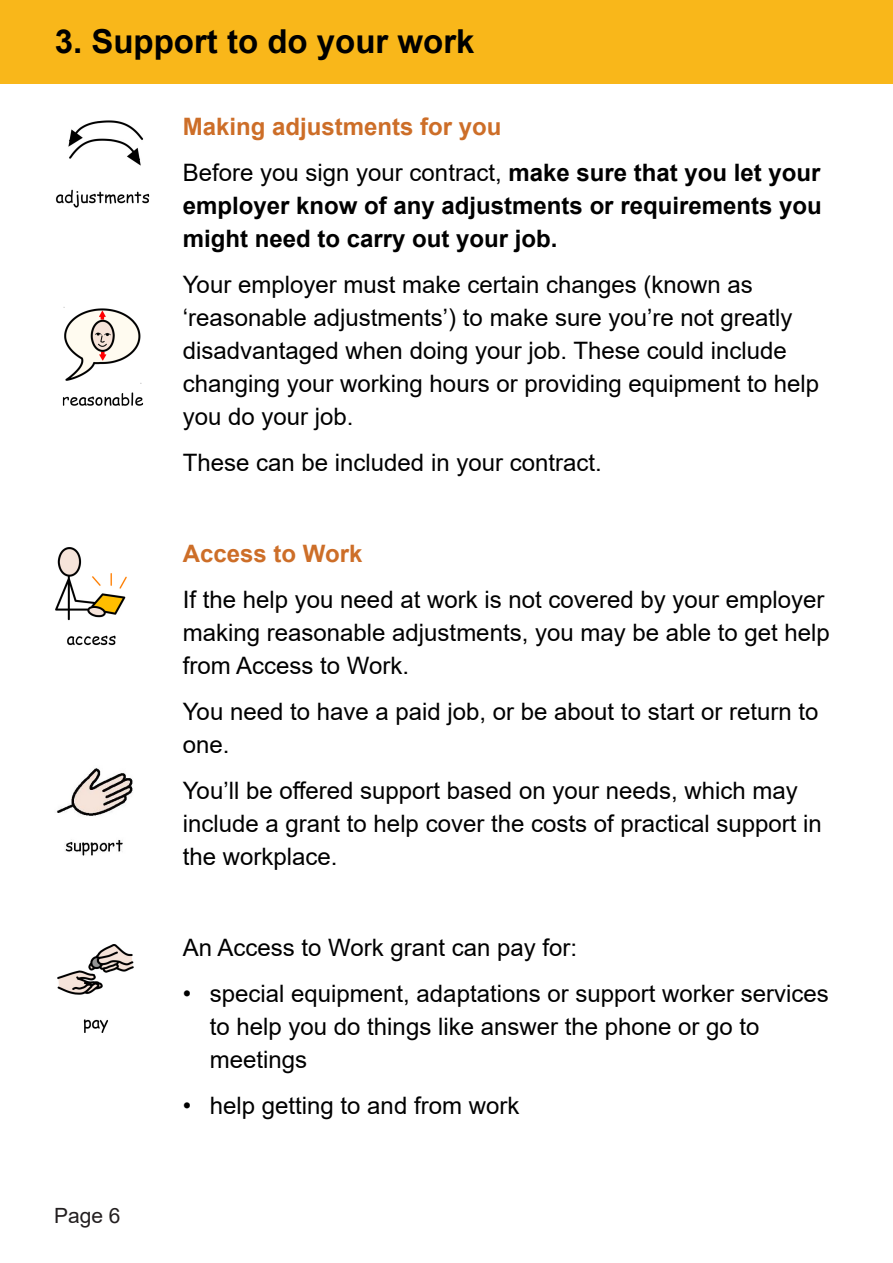
<style>
.page{position:relative;width:893px;height:1263px;background:#fff}
.page>*{position:absolute;margin:0;border:0;box-sizing:border-box;transform-origin:0 0}
.Heading{font:700 33px "Arial";color:#000}
.heading_2{font:24px/33px "Arial";color:#000}
.t1{font:700 24px/33px "Arial";color:#000;text-align:justify}
.heading_2-2{font:700 24px "Arial";color:#cd6e28}
.t2{font:21px "Arial";color:#231f20}
.s1{font-weight:400}
</style>
<div class="page">
<div style="left:0;top:0;width:893px;height:84px;background:#f9b71a"></div>
<img style="left:55px;top:120px;width:95px;height:88px">
<img style="left:55px;top:547px;width:72px;height:99px">
<img style="left:57px;top:768px;width:76px;height:88px">
<img style="left:57px;top:944px;width:76px;height:88px">
<img style="left:62px;top:307px;width:82px;height:99px">
<p class="Heading" style="left:55px;top:19px;width:421px">3. Support to do your work</p>
<p class="heading_2-2" style="left:183px;top:110px;width:320px">Making adjustments for you</p>
<p class="t1" style="left:183px;top:157px;width:640px"><span class="s1">Before you sign your contract,</span> make sure that you let your employer know of any adjustments or requirements you might need to carry out your job.</p>
<p class="heading_2" style="left:183px;top:268px;width:638px">Your employer must make certain changes (known as ‘reasonable adjustments’) to make sure you’re not greatly disadvantaged when doing your job. These could include changing your working hours or providing equipment to help you do your job.</p>
<p class="heading_2" style="left:183px;top:446px;width:420px">These can be included in your contract.</p>
<p class="heading_2-2" style="left:183px;top:537px;width:181px">Access to Work</p>
<p class="heading_2" style="left:183px;top:583px;width:648px">If the help you need at work is not covered by your employer making reasonable adjustments, you may be able to get help from Access to Work.</p>
<p class="heading_2" style="left:183px;top:695px;width:637px">You need to have a paid job, or be about to start or return to one.</p>
<p class="heading_2" style="left:183px;top:773px;width:640px">You’ll be offered support based on your needs, which may include a grant to help cover the costs of practical support in the workplace.</p>
<p class="t2" style="left:54px;top:1201px;width:68px">Page 6</p>
<p class="heading_2" style="left:183px;top:931px;width:396px">An Access to Work grant can pay for:</p>
<p class="heading_2" style="left:210px;top:977px;width:620px;text-indent:-27px">• special equipment, adaptations or support worker services to help you do things like answer the phone or go to meetings</p>
<p class="heading_2" style="left:183px;top:1088px;width:338px">• help getting to and from work</p>
</div>
